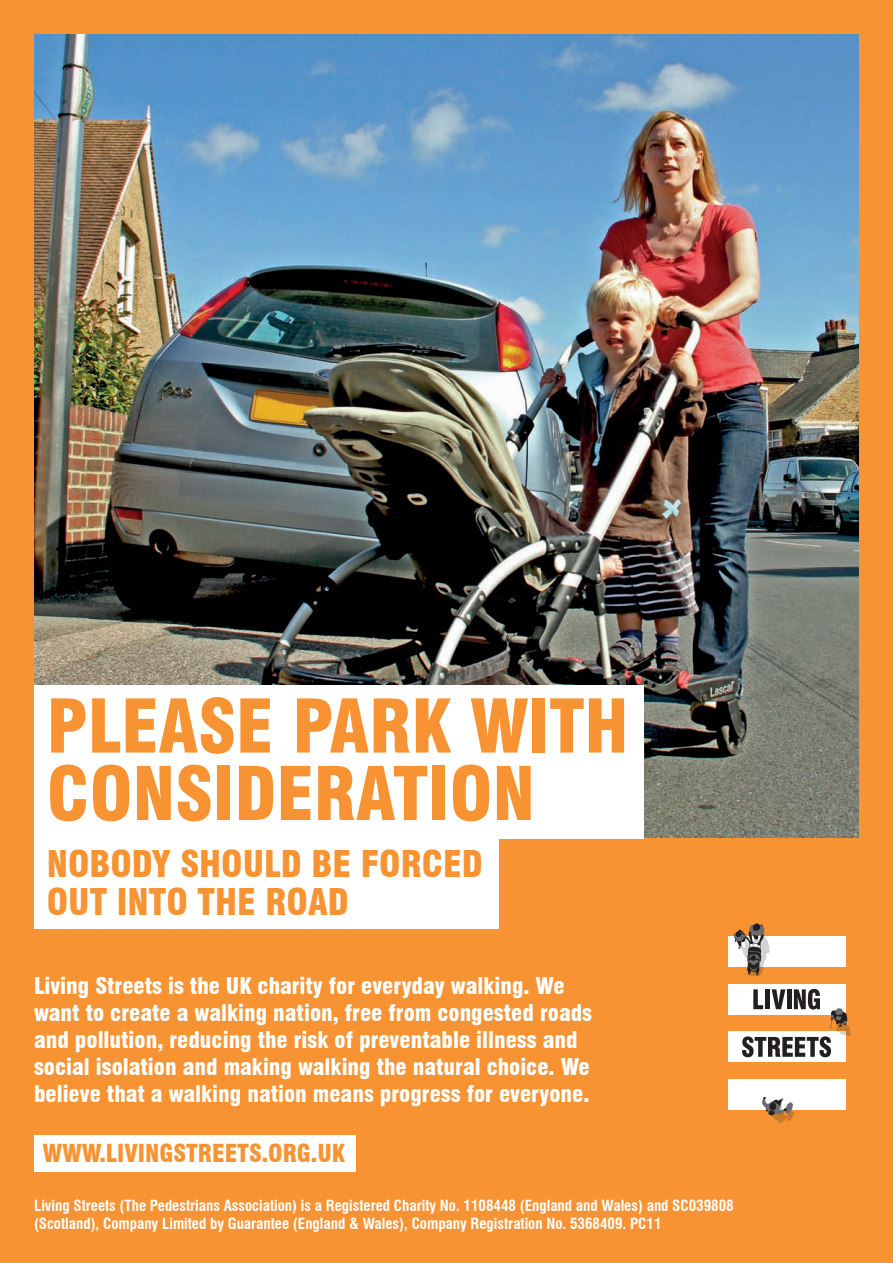
<style>
.page{position:relative;width:893px;height:1263px;background:#f79332}
.page>*{position:absolute;margin:0;border:0;box-sizing:border-box;transform-origin:0 0}
.t1{font:900 condensed 72px/67.5px "Swiss 721 BT";color:#f79332}
.t2{font:900 condensed 36px/37.5px "Swiss 721 BT";color:#f79332}
.t3{font:900 condensed 24.15px "Swiss 721 BT";color:#f79332}
.t4{font:900 condensed 22.5px/27px "Swiss 721 BT";color:#fff}
.t5{font:700 condensed 15px "Swiss 721 BT";color:#fff}
</style>
<div class="page">
<img style="left:34px;top:34px;width:825px;height:804px">
<div style="left:34px;top:685px;width:609px;height:153px;background:#fff"></div>
<div style="left:34px;top:837px;width:465px;height:91px;background:#fff"></div>
<div style="left:728px;top:1079px;width:117px;height:31px;background:#fff"></div>
<div style="left:728px;top:936px;width:117px;height:31px;background:#fff"></div>
<div style="left:728px;top:1031px;width:117px;height:31px;background:#fff"></div>
<div style="left:728px;top:984px;width:117px;height:30px;background:#fff"></div>
<svg style="left:742px;top:989px;width:108px;height:68px"></svg>
<svg style="left:762px;top:1097px;width:32px;height:26px"></svg>
<svg style="left:734px;top:923px;width:36px;height:54px"></svg>
<div style="left:34px;top:1135px;width:321px;height:37px;background:#fff"></div>
<p class="t1" style="left:47px;top:693px;width:583px">PLEASE PARK WITH<br>CONSIDERATION</p>
<p class="t2" style="left:47px;top:845px;width:438px">NOBODY SHOULD BE FORCED<br>OUT INTO THE ROAD</p>
<p class="t4" style="left:34px;top:973px;width:560px">Living Streets is the UK charity for everyday walking. We want to create a walking nation, free from congested roads and pollution, reducing the risk of preventable illness and social isolation and making walking the natural choice. We believe that a walking nation means progress for everyone.</p>
<p class="t3" style="left:43px;top:1139px;width:304px">WWW.LIVINGSTREETS.ORG.UK</p>
<p class="t5" style="left:34px;top:1197px;width:701px">Living Streets (The Pedestrians Association) is a Registered Charity No. 1108448 (England and Wales) and SC039808</p>
<p class="t5" style="left:34px;top:1215px;width:629px">(Scotland), Company Limited by Guarantee (England &amp; Wales), Company Registration No. 5368409. PC11</p>
</div>
